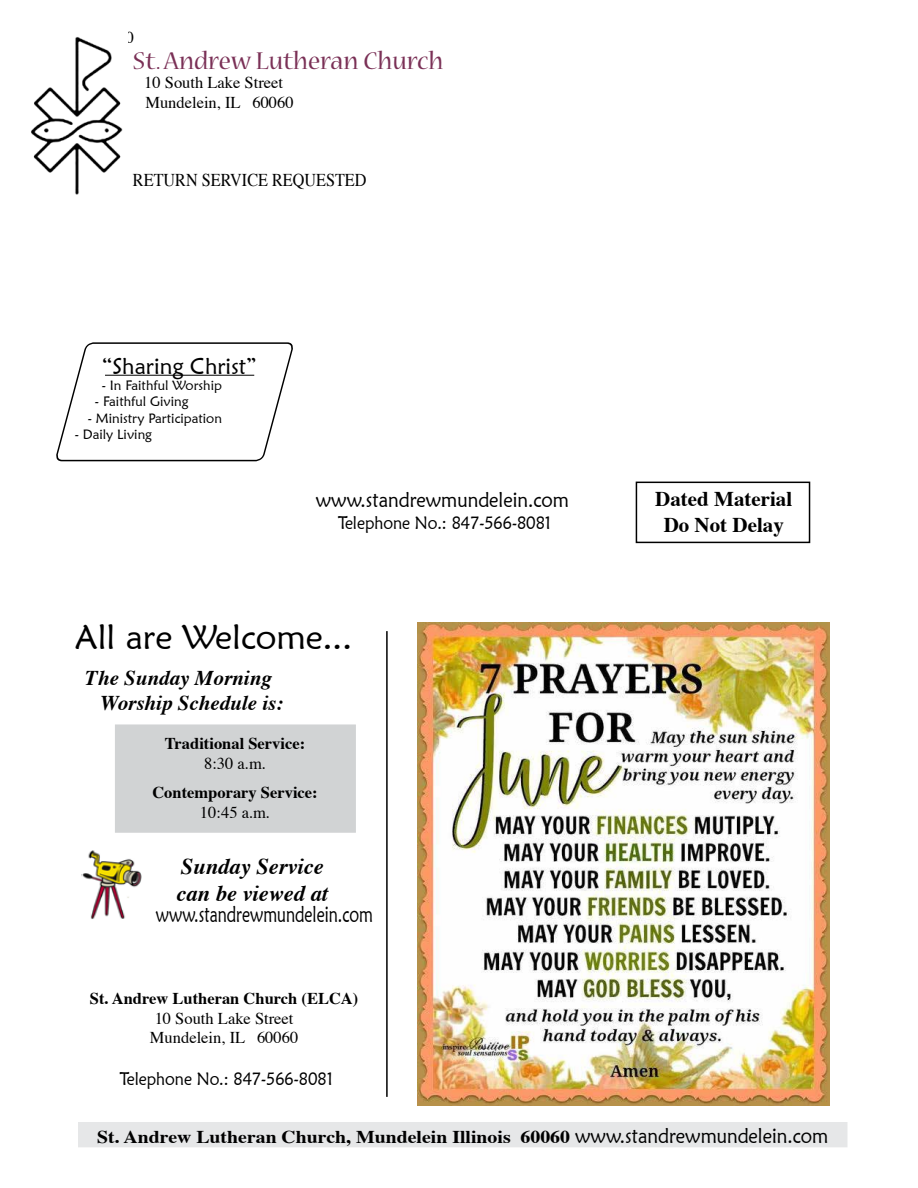
<style>
.page{position:relative;width:918px;height:1188px;background:#fff}
.page>*{position:absolute;margin:0;border:0;box-sizing:border-box;transform-origin:0 0}
.t1{font:34.5px "Maiandra GD";color:#000}
.t2{font:27px "Nueva Std";color:#7a3056}
.t3{font:italic 700 22.5px/27px "Times";color:#000}
.t4{font:22.5px "Maiandra GD";color:#000;scale:.72 1}
.t5{font:22.5px "Maiandra GD";color:#000}
.t6{font:italic 700 21px/25.2px "Times";color:#000}
.t7{font:21px "Maiandra GD";color:#000;scale:.9 1}
.t8{font:700 21px/25.2px "Times";color:#000;text-align:center}
.t9{font:700 18px "Times";color:#000;scale:1.1 1}
.t10{font:18px "Maiandra GD";color:#000;scale:.9 1}
.t11{font:18px "Times";color:#000;scale:.9 1}
.t12{font:16.5px/19.8px "Times";color:#000}
.t13{font:700 16.5px "Times";color:#000}
.t14{font:13.5px "Maiandra GD";color:#000}
.s1{font-family:"Maiandra GD";font-weight:400;font-size:21px}
</style>
<div class="page">
<div style="left:78px;top:1122px;width:770px;height:25px;background:#e6e7e8"></div>
<img style="left:82px;top:850px;width:60px;height:69px">
<svg style="left:56px;top:342px;width:237px;height:120px"></svg>
<div style="left:636px;top:482px;width:174px;height:61px;border:2px solid #000"></div>
<hr style="left:105px;top:375px;width:149px;height:1px;background:#000">
<hr style="left:386px;top:631px;width:2px;height:466px;background:#000">
<img style="left:31px;top:37px;width:92px;height:158px">
<div style="left:115px;top:724px;width:241px;height:109px;background:#d1d3d4;border:2px solid #d1d3d4"></div>
<img style="left:418px;top:623px;width:412px;height:483px">
<h2 class="t2" style="left:133px;top:48px;width:312px">St. Andrew Lutheran Church</h2>
<p class="t12" style="left:144px;top:71px;width:151px">10 South Lake Street<br>Mundelein, IL 60060</p>
<p class="t11" style="left:133px;top:163px;width:261px">RETURN SERVICE REQUESTED</p>
<h3 class="t5" style="left:102px;top:352px;width:157px">“Sharing Christ”</h3>
<p class="t14" style="left:102px;top:377px;width:122px">- In Faithful Worship</p>
<p class="t14" style="left:95px;top:393px;width:95px">- Faithful Giving</p>
<p class="t14" style="left:88px;top:410px;width:136px">- Ministry Participation</p>
<p class="t14" style="left:75px;top:426px;width:79px">- Daily Living</p>
<p class="t7" style="left:316px;top:487px;width:283px">www.standrewmundelein.com</p>
<p class="t10" style="left:338px;top:511px;width:239px">Telephone No.: 847-566-8081</p>
<h1 class="t1" style="left:75px;top:616px;width:279px">All are Welcome...</h1>
<p class="t6" style="left:101px;top:663px;width:184px;text-indent:-15px">The Sunday Morning<br>Worship Schedule is:</p>
<p class="t13" style="left:165px;top:728px;width:142px">Traditional Service:</p>
<p class="t12" style="left:204px;top:752px;width:63px">8:30 a.m.</p>
<p class="t13" style="left:152px;top:777px;width:167px">Contemporary Service:</p>
<p class="t12" style="left:200px;top:801px;width:72px">10:45 a.m.</p>
<h3 class="t3" style="left:176px;top:851px;width:153px">Sunday Service can be viewed at</h3>
<h3 class="t4" style="left:156px;top:901px;width:303px">www.standrewmundelein.com</h3>
<p class="t13" style="left:90px;top:983px;width:270px">St. Andrew Lutheran Church (ELCA)</p>
<p class="t12" style="left:150px;top:1007px;width:150px">10 South Lake Street<br>Mundelein, IL 60060</p>
<p class="t10" style="left:120px;top:1068px;width:239px">Telephone No.: 847-566-8081</p>
<p class="t8" style="left:655px;top:484px;width:139px">Dated Material<br>Do Not Delay</p>
<p class="t9" style="left:97px;top:1120px;width:666px">St. Andrew Lutheran Church, Mundelein Illinois 60060 <span class="s1">www.standrewmundelein.com</span></p>
</div>
